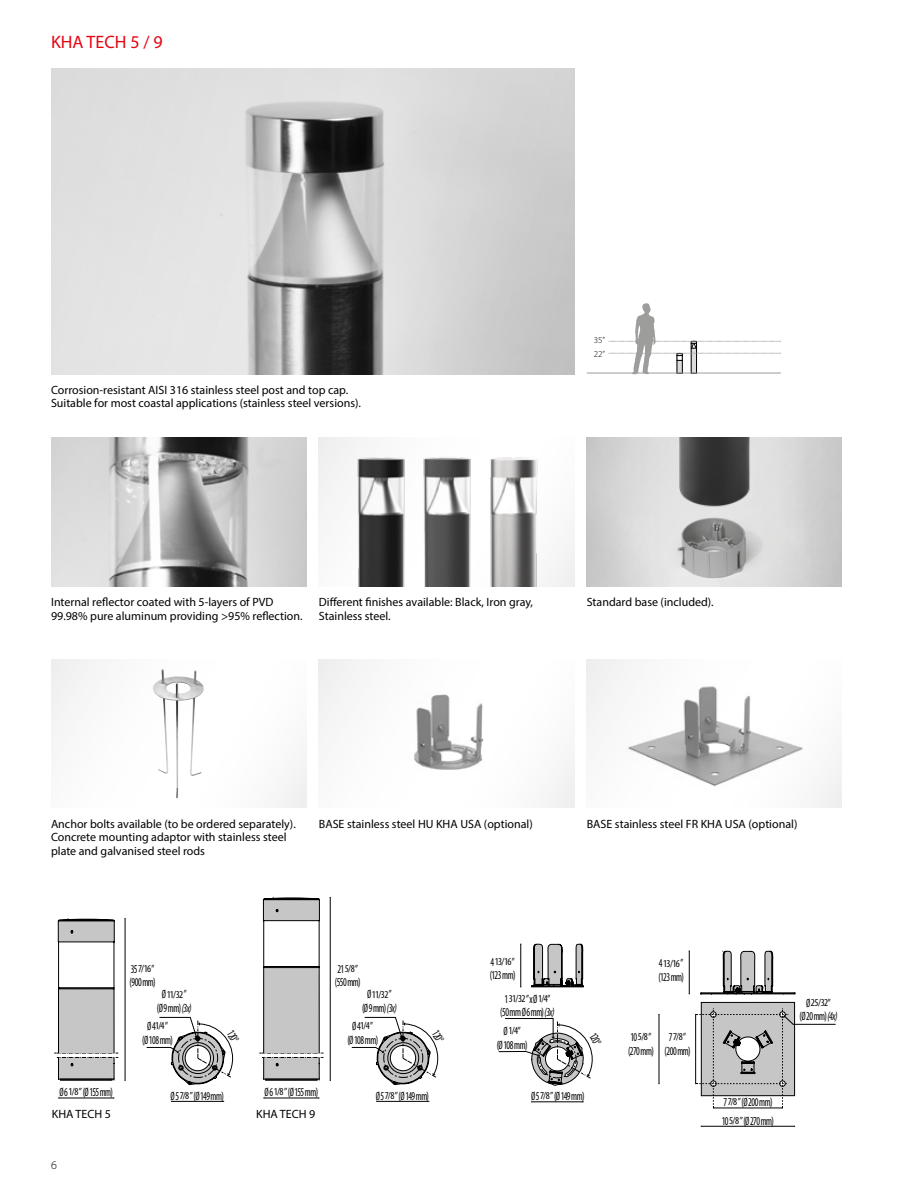
<style>
.page{position:relative;width:918px;height:1188px;background:#fff}
.page>*{position:absolute;margin:0;border:0;box-sizing:border-box;transform-origin:0 0}
.t1{font:18px "Myriad Pro";color:#e30613}
.t2{font:12px/13.5px "Myriad Pro";color:#000}
.t3{font:condensed 12px/18.5px "Myriad Pro";letter-spacing:-.04em;color:#000;scale:.8 1}
.t4{font:300 12px "Myriad Pro";color:#000}
.t5{font:condensed 10.5px "Myriad Pro";letter-spacing:-.065em;color:#000}
.t6{font:300 9px/14px "Myriad Pro";color:#000}
.s1{font-size:12px}
.s2{font-size:10.5px}
.s3{font-style:italic}
</style>
<div class="page">
<svg style="left:609px;top:303px;width:172px;height:70px"></svg>
<hr style="left:587px;top:373px;width:194px;height:1px;background:#9d9d9c">
<hr style="left:172px;top:1101px;width:52px;height:1px;background:#000">
<svg style="left:146px;top:1017px;width:87px;height:68px"></svg>
<hr style="left:125px;top:919px;width:1px;height:161px;background:#000">
<hr style="left:59px;top:1098px;width:55px;height:1px;background:#000">
<svg style="left:54px;top:918px;width:64px;height:163px"></svg>
<hr style="left:377px;top:1101px;width:52px;height:1px;background:#000">
<svg style="left:352px;top:1017px;width:86px;height:68px"></svg>
<hr style="left:330px;top:897px;width:1px;height:183px;background:#000">
<hr style="left:264px;top:1098px;width:55px;height:1px;background:#000">
<svg style="left:259px;top:897px;width:64px;height:184px"></svg>
<hr style="left:689px;top:951px;width:1px;height:43px;background:#000">
<hr style="left:659px;top:1014px;width:1px;height:70px;background:#000">
<hr style="left:714px;top:1108px;width:68px;height:1px;background:#000">
<hr style="left:701px;top:1126px;width:94px;height:1px;background:#000">
<svg style="left:695px;top:1002px;width:141px;height:106px"></svg>
<svg style="left:700px;top:950px;width:95px;height:45px"></svg>
<hr style="left:521px;top:944px;width:1px;height:43px;background:#000">
<hr style="left:532px;top:1102px;width:51px;height:1px;background:#000">
<svg style="left:531px;top:943px;width:53px;height:44px"></svg>
<svg style="left:498px;top:1018px;width:95px;height:68px"></svg>
<svg style="left:587px;top:659px;width:255px;height:149px"></svg>
<svg style="left:319px;top:659px;width:255px;height:149px"></svg>
<svg style="left:319px;top:438px;width:255px;height:149px"></svg>
<svg style="left:587px;top:438px;width:255px;height:149px;background:#bfbfbf"></svg>
<svg style="left:51px;top:68px;width:523px;height:306px;background:#cacaca"></svg>
<svg style="left:51px;top:438px;width:255px;height:149px;background:#bbb"></svg>
<h1 class="t1" style="left:51px;top:30px;width:113px">KHA TECH 5 / 9</h1>
<p class="t2" style="left:51px;top:383px;width:312px">Corrosion-resistant AISI 316 stainless steel post and top cap.<br>Suitable for most coastal applications (stainless steel versions).</p>
<p class="t6" style="left:594px;top:333px;width:13px">35”<br>22”</p>
<p class="t2" style="left:51px;top:595px;width:253px">Internal reflector coated with 5-layers of PVD<br>99.98% pure aluminum providing &gt;95% reflection.</p>
<p class="t2" style="left:319px;top:595px;width:216px">Different finishes available: Black, Iron gray,<br>Stainless steel.</p>
<p class="t2" style="left:587px;top:595px;width:129px">Standard base (included).</p>
<p class="t2" style="left:51px;top:817px;width:246px">Anchor bolts available (to be ordered separately).<br>Concrete mounting adaptor with stainless steel plate and galvanised steel rods</p>
<p class="t2" style="left:587px;top:817px;width:212px">BASE stainless steel FR KHA USA (optional)</p>
<p class="t2" style="left:319px;top:817px;width:215px">BASE stainless steel HU KHA USA (optional)</p>
<p class="t5" style="left:131px;top:962px;width:25px"><span class="s1">35</span> 7/16 <span class="s1">”</span></p>
<p class="t3" style="left:130px;top:973px;width:34px">(900 mm)</p>
<p class="t3" style="left:335px;top:962px;width:34px;line-height:13.5px">21 <span class="s2">5/8</span> ” (550 mm)</p>
<p class="t5" style="left:490px;top:955px;width:26px"><span class="s1">4</span> 13/16 <span class="s1">”</span></p>
<p class="t3" style="left:490px;top:966px;width:34px">(123 mm)</p>
<p class="t5" style="left:659px;top:957px;width:26px"><span class="s1">4</span> 13/16 <span class="s1">”</span></p>
<p class="t3" style="left:658px;top:968px;width:34px">(123 mm)</p>
<p class="t5" style="left:162px;top:988px;width:26px"><span class="s1">Ø</span> 11/32 <span class="s1">”</span></p>
<p class="t3" style="left:147px;top:999px;width:57px;text-indent:10px">(Ø 9 mm) <span class="s3">(3x)<br></span>Ø 4<span class="s2">1/4</span> ”</p>
<p class="t3" style="left:142px;top:1031px;width:40px">(Ø 108 mm)</p>
<p class="t3" style="left:238px;top:1026px;width:17px;rotate:60deg">120°</p>
<p class="t5" style="left:367px;top:988px;width:26px"><span class="s1">Ø</span> 11/32 <span class="s1">”</span></p>
<p class="t3" style="left:352px;top:999px;width:57px;text-indent:10px">(Ø 9 mm) <span class="s3">(3x)<br></span>Ø 4<span class="s2">1/4</span> ”</p>
<p class="t3" style="left:347px;top:1031px;width:40px">(Ø 108 mm)</p>
<p class="t3" style="left:443px;top:1026px;width:17px;rotate:60deg">120°</p>
<p class="t5" style="left:504px;top:992px;width:47px"><span class="s1">1</span> 31/32 <span class="s1">” x Ø</span> 1/4<span class="s1">”</span></p>
<p class="t3" style="left:500px;top:1003px;width:69px">(50 mm Ø 6 mm) <span class="s3">(3x)</span></p>
<p class="t5" style="left:504px;top:1024px;width:19px"><span class="s1">Ø</span> 1/4<span class="s1">”</span></p>
<p class="t3" style="left:497px;top:1035px;width:40px">(Ø 108 mm)</p>
<p class="t3" style="left:600px;top:1029px;width:17px;rotate:60deg">120°</p>
<p class="t3" style="left:628px;top:1030px;width:34px;line-height:13.5px">10 <span class="s2">5/8</span> ” (270 mm)</p>
<p class="t5" style="left:669px;top:1031px;width:19px"><span class="s1">7</span> 7/8 <span class="s1">”</span></p>
<p class="t3" style="left:665px;top:1041px;width:34px">(200 mm)</p>
<p class="t5" style="left:806px;top:996px;width:26px"><span class="s1">Ø</span> 25/32<span class="s1">”</span></p>
<p class="t3" style="left:800px;top:1007px;width:49px">(Ø 20 mm) <span class="s3">(4x)</span></p>
<p class="t3" style="left:60px;top:1083px;width:68px">Ø 6 <span class="s2">1/8”</span> (Ø 155 mm)</p>
<p class="t3" style="left:171px;top:1086px;width:68px">Ø 5 <span class="s2">7/8”</span> (Ø 149 mm)</p>
<p class="t3" style="left:265px;top:1083px;width:68px">Ø 6 <span class="s2">1/8”</span> (Ø 155 mm)</p>
<p class="t3" style="left:376px;top:1086px;width:68px">Ø 5 <span class="s2">7/8”</span> (Ø 149 mm)</p>
<p class="t3" style="left:531px;top:1087px;width:68px">Ø 5 <span class="s2">7/8”</span> (Ø 149 mm)</p>
<p class="t2" style="left:52px;top:1107px;width:61px">KHA TECH 5</p>
<p class="t2" style="left:256px;top:1107px;width:61px">KHA TECH 9</p>
<p class="t3" style="left:722px;top:1093px;width:67px">7 <span class="s2">7/8”</span> (Ø 200 mm)<br>10 <span class="s2">5/8”</span> (Ø 270 mm)</p>
<p class="t4" style="left:51px;top:1158px;width:7px">6</p>
</div>
